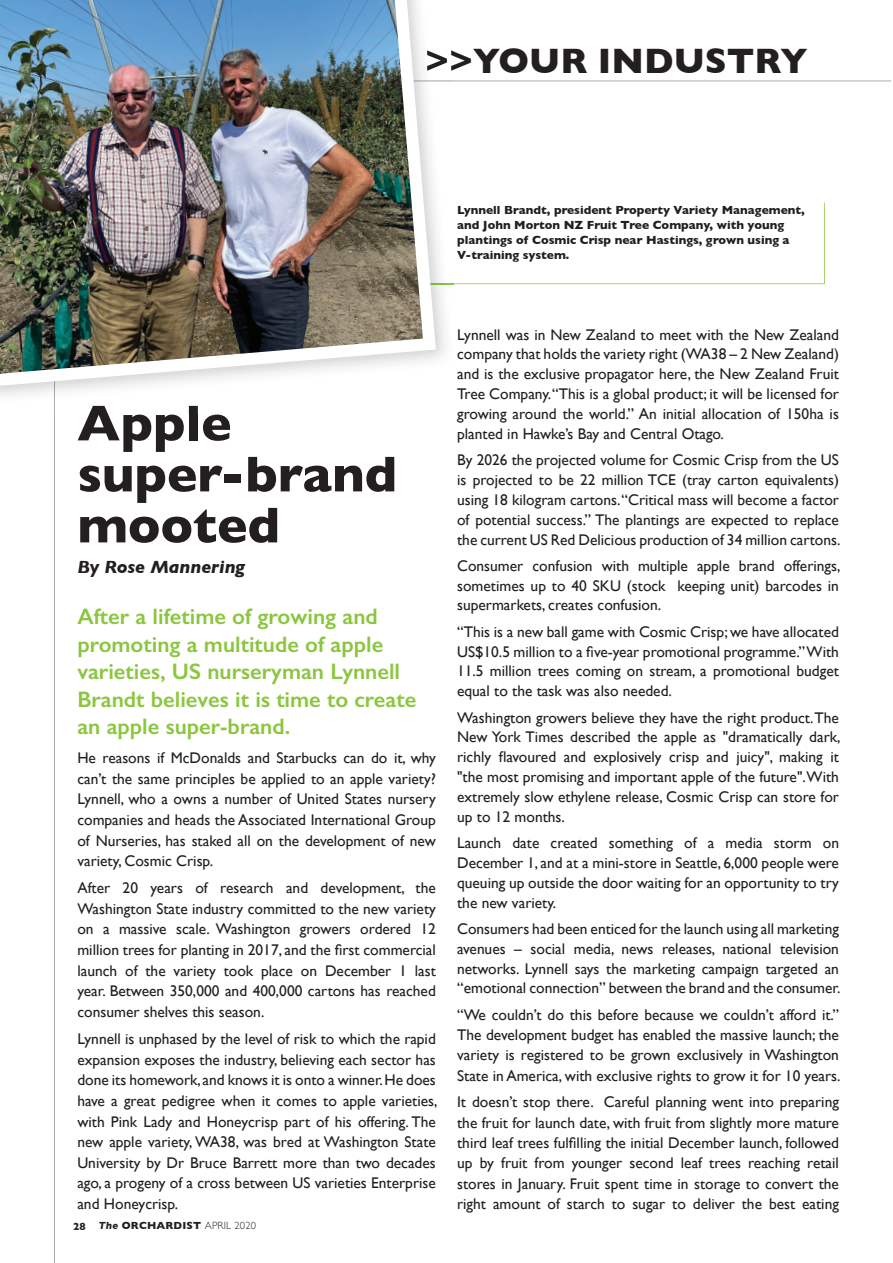
<style>
.page{position:relative;width:893px;height:1263px;background:#fff}
.page>*{position:absolute;margin:0;border:0;box-sizing:border-box;transform-origin:0 0}
.t1{font:700 51px/51px "Gill Sans";color:#231f20}
.t2{font:700 36px "Gill Sans";color:#231f20}
.t3{font:600 22.5px/27.5px "Gill Sans";color:#8bc63e}
.t4{font:italic 700 18px "Gill Sans";color:#231f20}
.t5{font:15.45px/19.8px "Gill Sans";color:#231f20;text-align:justify}
.t6{font:700 12px/15px "Gill Sans";color:#231f20}
.t7{font:700 10.5px "Gill Sans";letter-spacing:.02em;color:#231f20}
.s1{font-style:italic}
.s2{font-weight:300}
</style>
<div class="page">
<img style="left:442px;top:50px;width:12px;height:21px">
<img style="left:442px;top:283px;width:12px;height:1px">
<img style="left:89px;top:406px;width:109px;height:8px">
<img style="left:0;top:0;width:442px;height:403px">
<h2 class="t2" style="left:425px;top:32px;width:384px">&gt;&gt;YOUR INDUSTRY</h2>
<p class="t6" style="left:457px;top:202px;width:349px">Lynnell Brandt, president Property Variety Management, and John Morton NZ Fruit Tree Company, with young plantings of Cosmic Crisp near Hastings, grown using a V-training system.</p>
<h1 class="t1" style="left:77px;top:396px;width:321px">Apple super-brand mooted</h1>
<p class="t4" style="left:77px;top:556px;width:169px">By Rose Mannering</p>
<h3 class="t3" style="left:77px;top:603px;width:340px">After a lifetime of growing and promoting a multitude of apple varieties, US nurseryman Lynnell<br>Brandt believes it is time to create an apple super-brand.</h3>
<p class="t5" style="left:77px;top:747px;width:360px;line-height:20.7px">He reasons if McDonalds and Starbucks can do it, why can’t the same principles be applied to an apple variety?<br>Lynnell, who a owns a number of United States nursery companies and heads the Associated International Group of Nurseries, has staked all on the development of new variety, Cosmic Crisp.</p>
<p class="t5" style="left:77px;top:877px;width:360px;line-height:20.7px">After 20 years of research and development, the Washington State industry committed to the new variety on a massive scale. Washington growers ordered 12 million trees for planting in 2017, and the first commercial launch of the variety took place on December 1 last year. Between 350,000 and 400,000 cartons has reached consumer shelves this season.</p>
<p class="t5" style="left:77px;top:1028px;width:362px;line-height:20.7px">Lynnell is unphased by the level of risk to which the rapid expansion exposes the industry, believing each sector has done its homework, and knows it is onto a winner. He does have a great pedigree when it comes to apple varieties, with Pink Lady and Honeycrisp part of his offering. The new apple variety, WA38, was bred at Washington State University by Dr Bruce Barrett more than two decades ago, a progeny of a cross between US varieties Enterprise and Honeycrisp.</p>
<p class="t7" style="left:73px;top:1217px;width:184px">28 <span class="s1">The</span> ORCHARDIST <span class="s2">APRIL 2020</span></p>
<p class="t5" style="left:457px;top:324px;width:383px">Lynnell was in New Zealand to meet with the New Zealand company that holds the variety right (WA38 – 2 New Zealand) and is the exclusive propagator here, the New Zealand Fruit Tree Company. “This is a global product; it will be licensed for growing around the world.” An initial allocation of 150ha is planted in Hawke’s Bay and Central Otago.</p>
<p class="t5" style="left:457px;top:450px;width:385px">By 2026 the projected volume for Cosmic Crisp from the US is projected to be 22 million TCE (tray carton equivalents) using 18 kilogram cartons. “Critical mass will become a factor of potential success.” The plantings are expected to replace the current US Red Delicious production of 34 million cartons.</p>
<p class="t5" style="left:457px;top:555px;width:385px">Consumer confusion with multiple apple brand offerings, sometimes up to 40 SKU (stock keeping unit) barcodes in supermarkets, creates confusion.</p>
<p class="t5" style="left:457px;top:621px;width:383px">“This is a new ball game with Cosmic Crisp; we have allocated US$10.5 million to a five-year promotional programme.” With 11.5 million trees coming on stream, a promotional budget equal to the task was also needed.</p>
<p class="t5" style="left:457px;top:707px;width:385px">Washington growers believe they have the right product. The New York Times described the apple as "dramatically dark, richly flavoured and explosively crisp and juicy", making it "the most promising and important apple of the future".With extremely slow ethylene release, Cosmic Crisp can store for up to 12 months.</p>
<p class="t5" style="left:457px;top:833px;width:383px">Launch date created something of a media storm on December 1, and at a mini-store in Seattle, 6,000 people were queuing up outside the door waiting for an opportunity to try the new variety.</p>
<p class="t5" style="left:457px;top:918px;width:385px">Consumers had been enticed for the launch using all marketing avenues – social media, news releases, national television networks. Lynnell says the marketing campaign targeted an “emotional connection” between the brand and the consumer.</p>
<p class="t5" style="left:457px;top:1004px;width:385px;line-height:20.2px">“We couldn’t do this before because we couldn’t afford it.” The development budget has enabled the massive launch; the variety is registered to be grown exclusively in Washington State in America, with exclusive rights to grow it for 10 years.</p>
<p class="t5" style="left:457px;top:1092px;width:383px;line-height:20.2px">It doesn’t stop there. Careful planning went into preparing the fruit for launch date, with fruit from slightly more mature third leaf trees fulfilling the initial December launch, followed up by fruit from younger second leaf trees reaching retail stores in January. Fruit spent time in storage to convert the right amount of starch to sugar to deliver the best eating</p>
</div>
